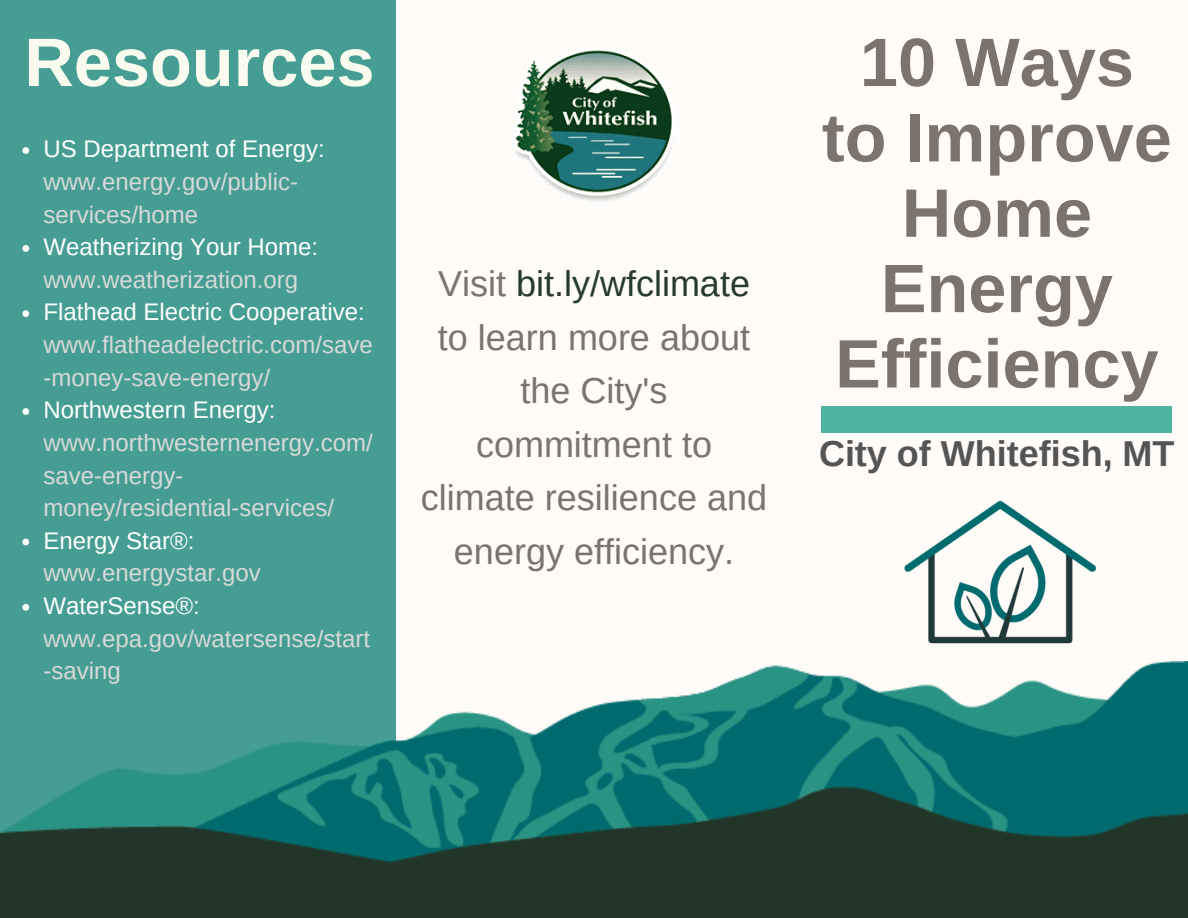
<style>
.page{position:relative;width:1188px;height:918px;background:#fffbf9}
.page>*{position:absolute;margin:0;border:0;box-sizing:border-box;transform-origin:0 0}
.t1{font:700 68.55px/75.3px "Arimo";color:#7b736c;text-align:center}
.t2{font:700 68.55px "Arimo";color:#f9fbef}
.t3{font:36px/53.6px "Arimo";color:#7b736c;text-align:center}
.t4{font:700 36px "Arimo";color:#545454}
.t5{font:24px/32.7px "Arimo";color:#d9d9d9}
.t6{font:24px "Arimo";color:#fff}
.s1{color:#273b2d}
</style>
<div class="page">
<div style="left:0;top:0;width:396px;height:918px;background:#459d93"></div>
<div style="left:821px;top:406px;width:351px;height:27px;background:#4eb6a0"></div>
<img style="left:904px;top:501px;width:192px;height:143px">
<img style="left:0;top:662px;width:1188px;height:256px">
<img style="left:513px;top:50px;width:163px;height:153px">
<svg style="left:22px;top:147px;width:7px;height:7px"></svg>
<svg style="left:22px;top:245px;width:7px;height:7px"></svg>
<svg style="left:22px;top:310px;width:7px;height:7px"></svg>
<svg style="left:22px;top:408px;width:7px;height:7px"></svg>
<svg style="left:22px;top:539px;width:7px;height:6px"></svg>
<svg style="left:22px;top:604px;width:7px;height:7px"></svg>
<h1 class="t2" style="left:24px;top:24px;width:352px">Resources</h1>
<p class="t6" style="left:43px;top:136px;width:283px">US Department of Energy:</p>
<p class="t5" style="left:43px;top:165px;width:256px">www.energy.gov/public&shy;services/home</p>
<p class="t6" style="left:43px;top:233px;width:276px">Weatherizing Your Home:</p>
<p class="t5" style="left:43px;top:263px;width:256px">www.weatherization.org</p>
<p class="t6" style="left:43px;top:299px;width:323px">Flathead Electric Cooperative:</p>
<p class="t5" style="left:43px;top:328px;width:331px">www.flatheadelectric.com/save -money-save-energy/</p>
<p class="t6" style="left:43px;top:397px;width:234px">Northwestern Energy:</p>
<p class="t5" style="left:43px;top:426px;width:331px">www.northwesternenergy.com/ save-energy&shy;money/residential-services/</p>
<p class="t6" style="left:43px;top:527px;width:153px">Energy Star®:</p>
<p class="t5" style="left:43px;top:557px;width:219px">www.energystar.gov</p>
<p class="t6" style="left:43px;top:592px;width:158px">WaterSense®:</p>
<p class="t5" style="left:43px;top:622px;width:328px">www.epa.gov/watersense/start -saving</p>
<h2 class="t3" style="left:421px;top:257px;width:348px">Visit <span class="s1">bit.ly/wfclimate </span>to learn more about the City's commitment to climate resilience and energy efficiency.</h2>
<h1 class="t1" style="left:822px;top:25px;width:351px">10 Ways to Improve<br>Home<br>Energy<br>Efficiency</h1>
<h2 class="t4" style="left:819px;top:434px;width:357px">City of Whitefish, MT</h2>
</div>
